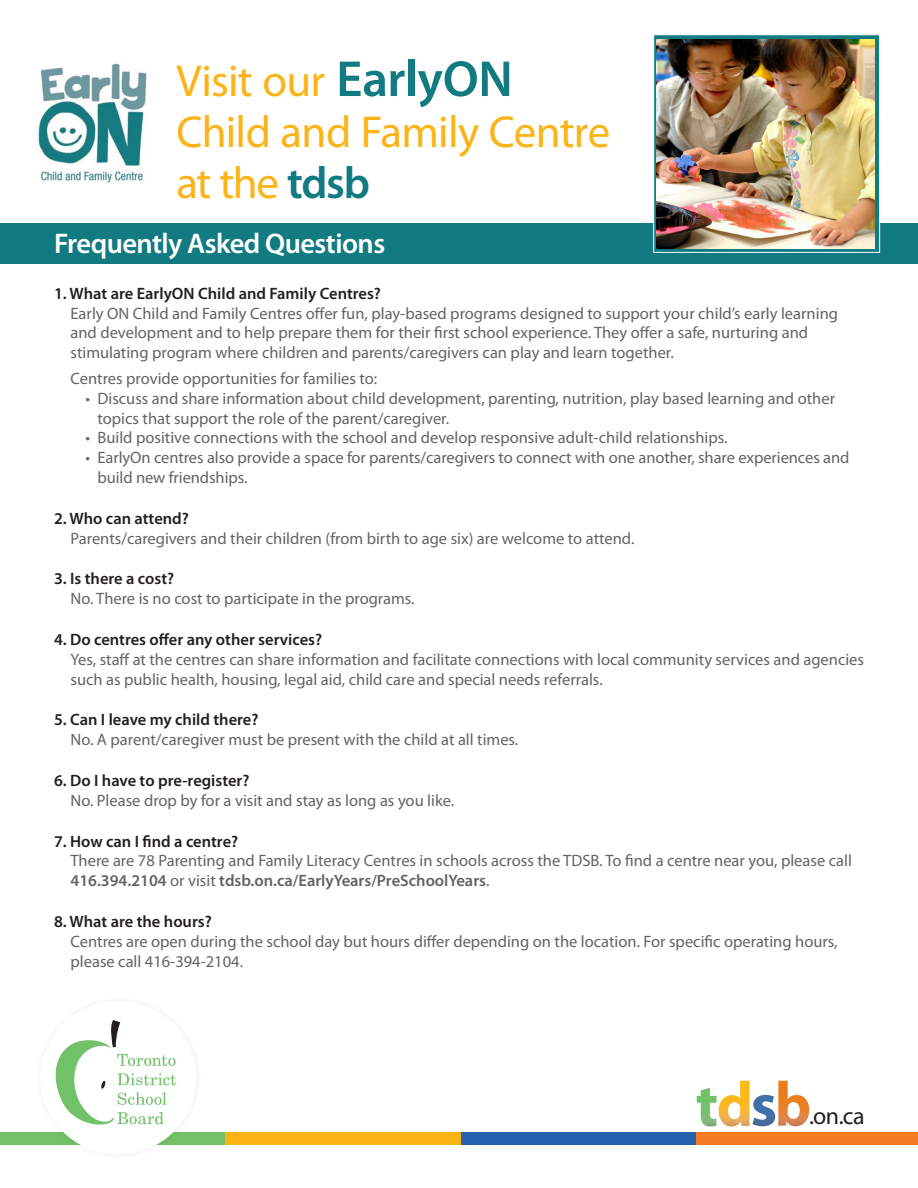
<style>
.page{position:relative;width:918px;height:1188px;background:#fff}
.page>*{position:absolute;margin:0;border:0;box-sizing:border-box;transform-origin:0 0}
.t1{font:45px "Myriad Pro";letter-spacing:-.015em;color:#fbb316}
.t2{font:600 28.5px "Myriad Pro";letter-spacing:-.02em;color:#fff}
.t3{font:24px "Myriad Pro";color:#231f20}
.t4{font:16.5px/19.8px "Myriad Pro";color:#636366}
.t5{font:600 16.5px "Myriad Pro";color:#231f20}
.s1{font-weight:600;font-size:51px;color:#117b81}
.s2{font-weight:600;color:#117b81}
.s3{font-weight:600}
</style>
<div class="page">
<img style="left:38px;top:63px;width:109px;height:120px">
<div style="left:0;top:223px;width:918px;height:40px;background:#117b81"></div>
<div style="left:653px;top:34px;width:227px;height:219px;background:#117b81;border:1px solid #fff"></div>
<img style="left:656px;top:39px;width:219px;height:210px">
<div style="left:0;top:1132px;width:225px;height:12px;background:#72c166"></div>
<div style="left:225px;top:1132px;width:236px;height:12px;background:#fbb316"></div>
<div style="left:461px;top:1132px;width:236px;height:12px;background:#2461ae"></div>
<div style="left:697px;top:1132px;width:221px;height:12px;background:#f47b21"></div>
<svg style="left:697px;top:1081px;width:112px;height:46px"></svg>
<div style="left:34px;top:995px;width:168px;height:166px;background:#231f20;opacity:.08"></div>
<div style="left:40px;top:1001px;width:157px;height:153px;background:#fff;border-radius:50%"></div>
<svg style="left:48px;top:1020px;width:128px;height:111px"></svg>
<p class="t1" style="left:177px;top:53px;width:338px">Visit our <span class="s1">EarlyON</span></p>
<p class="t1" style="left:177px;top:104px;width:435px">Child and Family Centre</p>
<p class="t1" style="left:177px;top:155px;width:195px">at the <span class="s2">tdsb</span></p>
<p class="t2" style="left:54px;top:225px;width:333px">Frequently Asked Questions</p>
<p class="t5" style="left:54px;top:283px;width:329px">1. What are EarlyON Child and Family Centres?</p>
<p class="t4" style="left:70px;top:303px;width:769px">Early ON Child and Family Centres offer fun, play-based programs designed to support your child’s early learning and development and to help prepare them for their first school experience. They offer a safe, nurturing and</p>
<p class="t4" style="left:70px;top:343px;width:605px">stimulating program where children and parents/caregivers can play and learn together.</p>
<p class="t4" style="left:70px;top:368px;width:308px">Centres provide opportunities for families to:</p>
<p class="t4" style="left:97px;top:388px;width:739px;text-indent:-12px">• Discuss and share information about child development, parenting, nutrition, play based learning and other topics that support the role of the parent/caregiver.</p>
<p class="t4" style="left:85px;top:428px;width:644px">• Build positive connections with the school and develop responsive adult-child relationships.</p>
<p class="t4" style="left:97px;top:448px;width:753px;text-indent:-12px">• EarlyOn centres also provide a space for parents/caregivers to connect with one another, share experiences and build new friendships.</p>
<p class="t5" style="left:54px;top:508px;width:136px">2. Who can attend?</p>
<p class="t4" style="left:70px;top:528px;width:566px">Parents/caregivers and their children (from birth to age six) are welcome to attend.</p>
<p class="t5" style="left:54px;top:568px;width:122px">3. Is there a cost?</p>
<p class="t4" style="left:70px;top:589px;width:346px">No. There is no cost to participate in the programs.</p>
<p class="t5" style="left:54px;top:629px;width:270px">4. Do centres offer any other services?</p>
<p class="t4" style="left:70px;top:649px;width:795px">Yes, staff at the centres can share information and facilitate connections with local community services and agencies</p>
<p class="t4" style="left:70px;top:669px;width:534px">such as public health, housing, legal aid, child care and special needs referrals.</p>
<p class="t5" style="left:54px;top:709px;width:206px">5. Can I leave my child there?</p>
<p class="t4" style="left:70px;top:730px;width:449px">No. A parent/caregiver must be present with the child at all times.</p>
<p class="t5" style="left:54px;top:770px;width:197px">6. Do I have to pre-register?</p>
<p class="t4" style="left:70px;top:790px;width:385px">No. Please drop by for a visit and stay as long as you like.</p>
<p class="t5" style="left:54px;top:831px;width:186px">7. How can I find a centre?</p>
<p class="t4" style="left:70px;top:851px;width:783px">There are 78 Parenting and Family Literacy Centres in schools across the TDSB. To find a centre near you, please call<br><span class="s3">416.394.2104</span> or visit <span class="s3">tdsb.on.ca/EarlyYears/PreSchoolYears</span>.</p>
<p class="t5" style="left:54px;top:911px;width:159px">8. What are the hours?</p>
<p class="t4" style="left:70px;top:931px;width:769px">Centres are open during the school day but hours differ depending on the location. For specific operating hours,</p>
<p class="t4" style="left:70px;top:951px;width:174px">please call 416-394-2104.</p>
<p class="t3" style="left:809px;top:1101px;width:57px">.on.ca</p>
</div>
